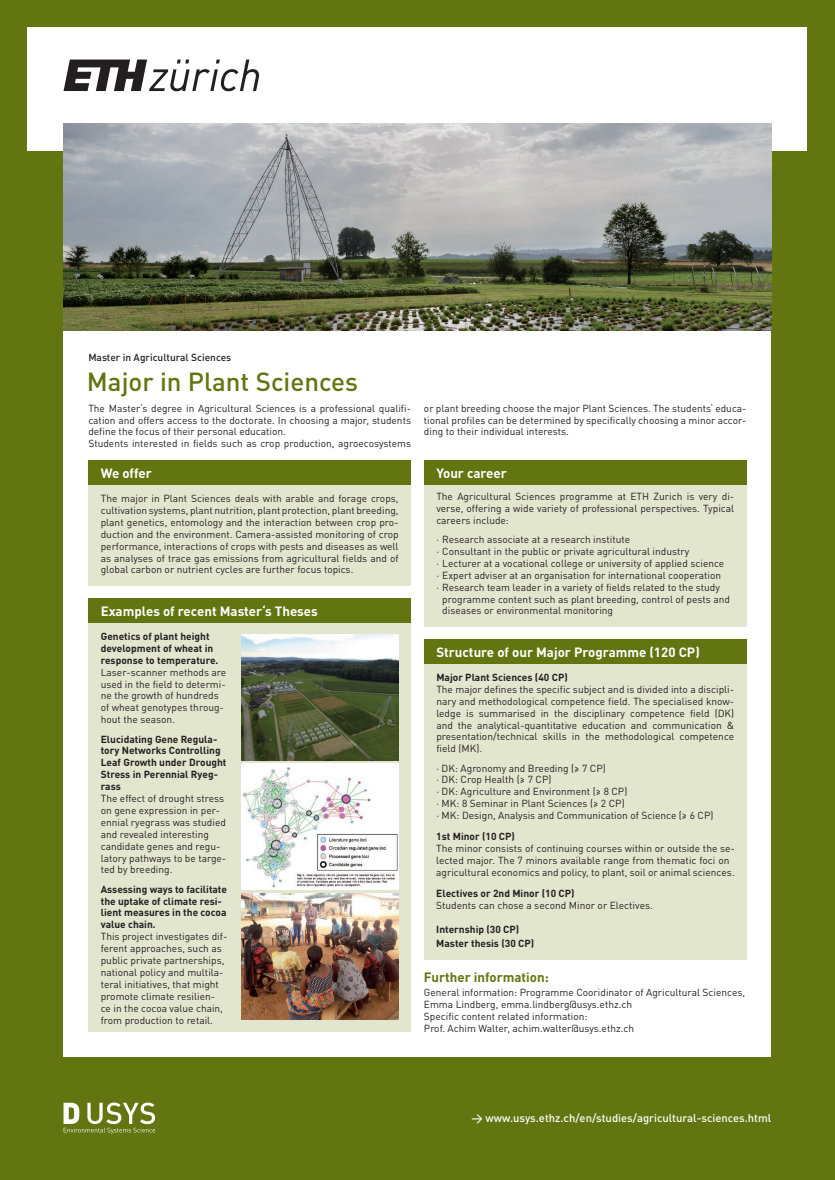
<style>
.page{position:relative;width:835px;height:1180px;background:#fff}
.page>*{position:absolute;margin:0;border:0;box-sizing:border-box;transform-origin:0 0}
.t1{font:500 25.9px "DIN Pro";color:#627510}
.t2{font:700 13.3px "DIN Pro";color:#fff}
._06-lauftext{font:700 13.3px "DIN Pro";color:#627510}
._06-lauftext-2{font:500 11.2px "DIN Pro";color:#fff}
._06-lauftext-3{font:10.15px/11.9px "DIN Pro";color:#231f20}
.t3{font:700 10.15px/11.9px "DIN Pro";color:#231f20}
.t4{font:500 10.15px "DIN Pro";color:#231f20}
.s1{font-weight:700}
</style>
<div class="page">
<div style="left:0;top:0;width:834px;height:1180px;background:#627510"></div>
<div style="left:28px;top:28px;width:779px;height:123px;background:#fff"></div>
<div style="left:63px;top:123px;width:708px;height:934px;background:#fff"></div>
<svg style="left:63px;top:60px;width:196px;height:31px"></svg>
<svg style="left:63px;top:1102px;width:92px;height:31px"></svg>
<img style="left:63px;top:123px;width:708px;height:207px">
<div style="left:88px;top:460px;width:323px;height:126px;background:#e2e6cf"></div>
<div style="left:88px;top:598px;width:323px;height:434px;background:#e2e6cf"></div>
<div style="left:424px;top:460px;width:322px;height:167px;background:#e2e6cf"></div>
<div style="left:88px;top:460px;width:323px;height:25px;background:#627510"></div>
<div style="left:88px;top:598px;width:323px;height:25px;background:#627510"></div>
<div style="left:424px;top:460px;width:322px;height:25px;background:#627510"></div>
<div style="left:424px;top:639px;width:322px;height:320px;background:#e2e6cf"></div>
<div style="left:424px;top:639px;width:322px;height:25px;background:#627510"></div>
<img style="left:242px;top:634px;width:156px;height:126px">
<img style="left:242px;top:893px;width:156px;height:126px">
<div style="left:242px;top:764px;width:156px;height:126px;background:#fff"></div>
<img style="left:242px;top:767px;width:156px;height:121px">
<p class="t4" style="left:88px;top:349px;width:144px">Master in Agricultural Sciences</p>
<p class="t1" style="left:87px;top:361px;width:273px">Major in Plant Sciences</p>
<p class="_06-lauftext-3" style="left:88px;top:401px;width:324px;text-align:justify">The Master‘s degree in Agricultural Sciences is a professional qualifi&shy;cation and offers access to the doctorate. In choosing a major, students define the focus of their personal education.</p>
<p class="_06-lauftext-3" style="left:88px;top:437px;width:324px">Students interested in fields such as crop production, agroecosystems</p>
<p class="t2" style="left:101px;top:462px;width:53px">We offer</p>
<p class="_06-lauftext-3" style="left:101px;top:491px;width:299px;text-align:justify">The major in Plant Sciences deals with arable and forage crops, cultivation systems, plant nutrition, plant protection, plant breeding, plant genetics, entomology and the interaction between crop pro&shy;duction and the environment. Camera-assisted monitoring of crop performance, interactions of crops with pests and diseases as well as analyses of trace gas emissions from agricultural fields and of global carbon or nutrient cycles are further focus topics.</p>
<p class="t2" style="left:101px;top:600px;width:219px">Examples of recent Master‘s Theses</p>
<p class="t3" style="left:101px;top:629px;width:110px">Genetics of plant height</p>
<p class="t3" style="left:101px;top:641px;width:114px">development of wheat in</p>
<p class="t3" style="left:101px;top:653px;width:119px">response to temperature.</p>
<p class="_06-lauftext-3" style="left:101px;top:665px;width:127px">Laser-scanner methods are used in the field to determi&shy;ne the growth of hundreds of wheat genotypes throug&shy;hout the season.</p>
<p class="t3" style="left:101px;top:731px;width:127px">Elucidating Gene Regula&shy;tory Networks Controlling<br>Leaf Growth under Drought<br>Stress in Perennial Ryeg&shy;rass</p>
<p class="_06-lauftext-3" style="left:101px;top:791px;width:127px">The effect of drought stress on gene expression in per&shy;ennial ryegrass was studied and revealed interesting candidate genes and regu&shy;latory pathways to be targe&shy;ted by breeding.</p>
<p class="t3" style="left:101px;top:882px;width:128px">Assessing ways to facilitate the uptake of climate resi&shy;lient measures in the cocoa value chain.</p>
<p class="_06-lauftext-3" style="left:101px;top:929px;width:128px">This project investigates dif&shy;ferent approaches, such as public private partnerships, national policy and multila&shy;teral initiatives, that might promote climate resilien&shy;ce in the cocoa value chain, from production to retail.</p>
<p class="_06-lauftext-3" style="left:424px;top:401px;width:324px;text-align:justify">or plant breeding choose the major Plant Sciences. The students‘ educa&shy;tional profiles can be determined by specifically choosing a minor accor&shy;ding to their individual interests.</p>
<p class="t2" style="left:436px;top:462px;width:72px">Your career</p>
<p class="_06-lauftext-3" style="left:436px;top:489px;width:299px;text-align:justify">The Agricultural Sciences programme at ETH Zurich is very di&shy;verse, offering a wide variety of professional perspectives. Typical careers include:</p>
<p class="_06-lauftext-3" style="left:436px;top:532px;width:195px">· Research associate at a research institute</p>
<p class="_06-lauftext-3" style="left:436px;top:544px;width:254px">· Consultant in the public or private agricultural industry</p>
<p class="_06-lauftext-3" style="left:436px;top:556px;width:289px">· Lecturer at a vocational college or university of applied science</p>
<p class="_06-lauftext-3" style="left:436px;top:568px;width:286px">· Expert adviser at an organisation for international cooperation</p>
<p class="_06-lauftext-3" style="left:436px;top:580px;width:285px">· Research team leader in a variety of fields related to the study</p>
<p class="_06-lauftext-3" style="left:442px;top:592px;width:289px">programme content such as plant breeding, control of pests and</p>
<p class="_06-lauftext-3" style="left:442px;top:604px;width:172px">diseases or environmental monitoring</p>
<p class="t2" style="left:436px;top:641px;width:265px">Structure of our Major Programme (120 CP)</p>
<p class="t3" style="left:436px;top:670px;width:133px">Major Plant Sciences (40 CP)</p>
<p class="_06-lauftext-3" style="left:436px;top:682px;width:299px">The major defines the specific subject and is divided into a discipli&shy;nary and methodological competence field. The specialised know&shy;ledge is summarised in the disciplinary competence field (DK) and the analytical-quantitative education and communication &amp; presentation/technical skills in the methodological competence field (MK).</p>
<p class="_06-lauftext-3" style="left:436px;top:761px;width:171px">· DK: Agronomy and Breeding (≥ 7 CP)</p>
<p class="_06-lauftext-3" style="left:436px;top:773px;width:117px">· DK: Crop Health (≥ 7 CP)</p>
<p class="_06-lauftext-3" style="left:436px;top:785px;width:192px">· DK: Agriculture and Environment (≥ 8 CP)</p>
<p class="_06-lauftext-3" style="left:436px;top:796px;width:190px">· MK: 8 Seminar in Plant Sciences (≥ 2 CP)</p>
<p class="_06-lauftext-3" style="left:436px;top:808px;width:278px">· MK: Design, Analysis and Communication of Science (≥ 6 CP)</p>
<p class="_06-lauftext-3" style="left:436px;top:829px;width:300px"><span class="s1">1st Minor (10 CP)<br></span>The minor consists of continuing courses within or outside the se&shy;lected major. The 7 minors available range from thematic foci on agricultural economics and policy, to plant, soil or animal sciences.</p>
<p class="_06-lauftext-3" style="left:436px;top:886px;width:218px"><span class="s1">Electives or 2nd Minor (10 CP)<br></span>Students can chose a second Minor or Electives.</p>
<p class="t3" style="left:436px;top:921px;width:99px;line-height:14px">Internship (30 CP)<br>Master thesis (30 CP)</p>
<p class="_06-lauftext" style="left:424px;top:966px;width:126px">Further information:</p>
<p class="_06-lauftext-3" style="left:424px;top:985px;width:322px">General information: Programme Cooridinator of Agricultural Sciences,<br>Emma Lindberg, emma.lindberg@usys.ethz.ch</p>
<p class="_06-lauftext-3" style="left:424px;top:1009px;width:165px">Specific content related information:</p>
<p class="_06-lauftext-3" style="left:424px;top:1021px;width:212px">Prof. Achim Walter, achim.walter@usys.ethz.ch</p>
<p class="_06-lauftext-2" style="left:471px;top:1109px;width:301px">→ www.usys.ethz.ch/en/studies/agricultural-sciences.html</p>
</div>
